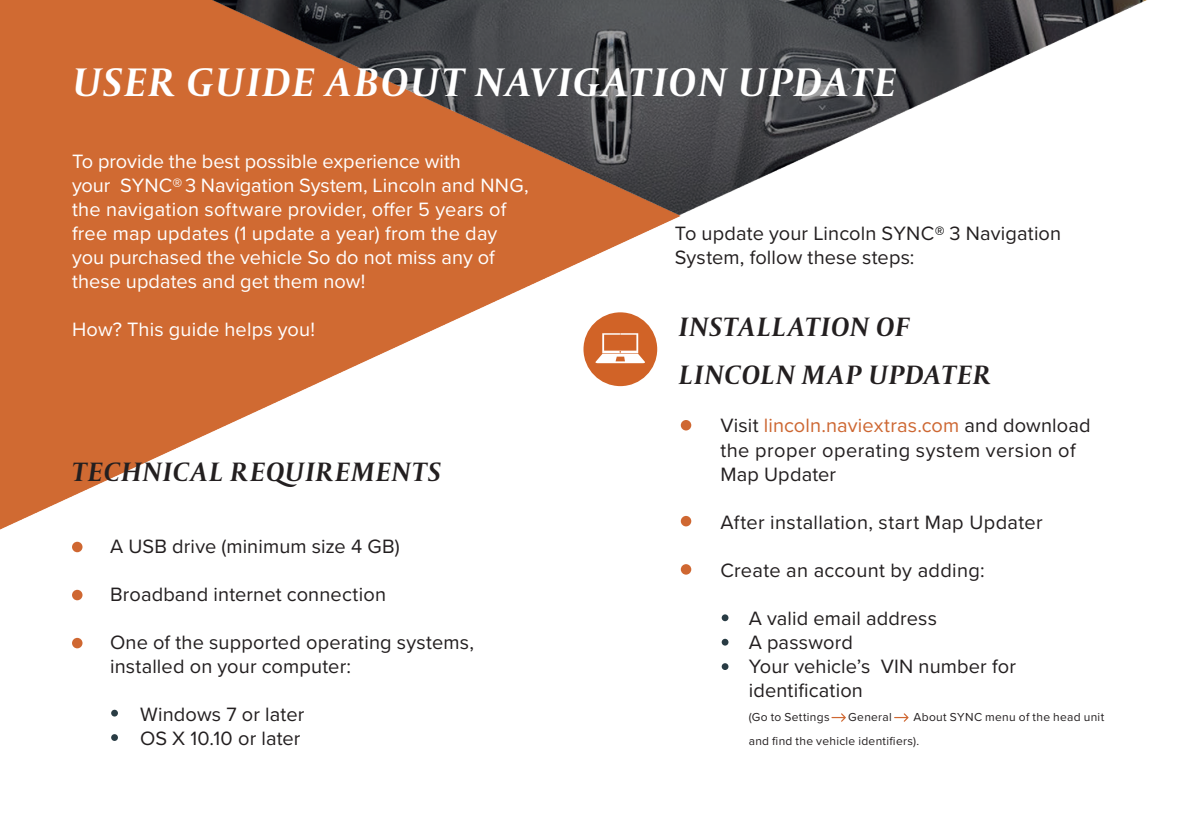
<style>
.page{position:relative;width:1191px;height:840px;background:#fff}
.page>*{position:absolute;margin:0;border:0;box-sizing:border-box;transform-origin:0 0}
.t1{font:italic 700 42px "Capitolium 2";letter-spacing:.045em;color:#fff}
.t2{font:italic 700 28px/48px "Capitolium 2";letter-spacing:.04em;color:#231f20}
.t3{font:20px/24px "Proxima Nova";letter-spacing:.01em;color:#231f20}
.t4{font:20px/24px "Proxima Nova";letter-spacing:.005em;color:#fff}
.t5{font:12px/24px "Proxima Nova";letter-spacing:.025em;color:#231f20}
.s1{color:#000001}
.s2{color:#cd6732}
</style>
<div class="page">
<img style="left:681px;top:0;width:466px;height:527px">
<img style="left:0;top:0;width:681px;height:530px">
<div style="left:583px;top:312px;width:74px;height:74px;background:#d16327;border-radius:50%"></div>
<svg style="left:595px;top:333px;width:50px;height:30px"></svg>
<div style="left:72px;top:541px;width:10px;height:11px;background:#cf6731;border-radius:50%"></div>
<div style="left:681px;top:420px;width:10px;height:10px;background:#cf6731;border-radius:50%"></div>
<div style="left:681px;top:515px;width:10px;height:11px;background:#cf6731;border-radius:50%"></div>
<div style="left:721px;top:614px;width:7px;height:7px;background:#293c44;border-radius:50%"></div>
<svg style="left:721px;top:638px;width:7px;height:7px"></svg>
<div style="left:111px;top:709px;width:7px;height:7px;background:#293c44;border-radius:50%"></div>
<svg style="left:721px;top:662px;width:7px;height:7px"></svg>
<svg style="left:111px;top:733px;width:7px;height:7px"></svg>
<div style="left:681px;top:564px;width:10px;height:10px;background:#cf6731;border-radius:50%"></div>
<div style="left:72px;top:589px;width:10px;height:11px;background:#cf6731;border-radius:50%"></div>
<div style="left:72px;top:637px;width:10px;height:11px;background:#cf6731;border-radius:50%"></div>
<svg style="left:831px;top:713px;width:15px;height:8px"></svg>
<svg style="left:894px;top:713px;width:14px;height:8px"></svg>
<h1 class="t1" style="left:72px;top:54px;width:825px">USER GUIDE ABOUT NAVIGATION UPDATE</h1>
<p class="t4" style="left:72px;top:148px;width:458px">To provide the best possible experience with<br>your SYNC®3 Navigation System, Lincoln and NNG, the navigation software provider, offer 5 years of free map updates (1 update a year) from the day you purchased the vehicle So do not miss any of these updates and get them now!</p>
<p class="t4" style="left:72px;top:316px;width:244px">How? This guide helps you!</p>
<h2 class="t2" style="left:72px;top:446px;width:370px">TECHNICAL REQUIREMENTS</h2>
<p class="t3" style="left:110px;top:532px;width:291px">A USB drive (minimum size 4 GB)</p>
<p class="t3" style="left:110px;top:580px;width:277px">Broadband internet connection</p>
<p class="t3" style="left:110px;top:628px;width:365px">One of the supported operating systems, installed on your computer:</p>
<p class="t3" style="left:140px;top:700px;width:166px">Windows 7 or later<br>OS X 10.10 or later</p>
<p class="t3" style="left:675px;top:220px;width:388px">To update your Lincoln SYNC<span class="s1">®</span> 3 Navigation<br>System, follow these steps:</p>
<h2 class="t2" style="left:679px;top:302px;width:313px">INSTALLATION OF<br>LINCOLN MAP UPDATER</h2>
<p class="t3" style="left:720px;top:412px;width:372px">Visit <span class="s2">lincoln.naviextras.com</span> and download the proper operating system version of<br>Map Updater</p>
<p class="t3" style="left:720px;top:508px;width:324px">After installation, start Map Updater</p>
<p class="t3" style="left:720px;top:556px;width:266px">Create an account by adding:</p>
<p class="t3" style="left:748px;top:604px;width:269px">A valid email address<br>A password<br>Your vehicle’s VIN number for identification</p>
<p class="t5" style="left:748px;top:703px;width:82px">(Go to Settings</p>
<p class="t5" style="left:848px;top:703px;width:45px">General</p>
<p class="t5" style="left:748px;top:703px;width:357px;text-indent:165px">About SYNC menu of the head unit and find the vehicle identifiers).</p>
</div>
